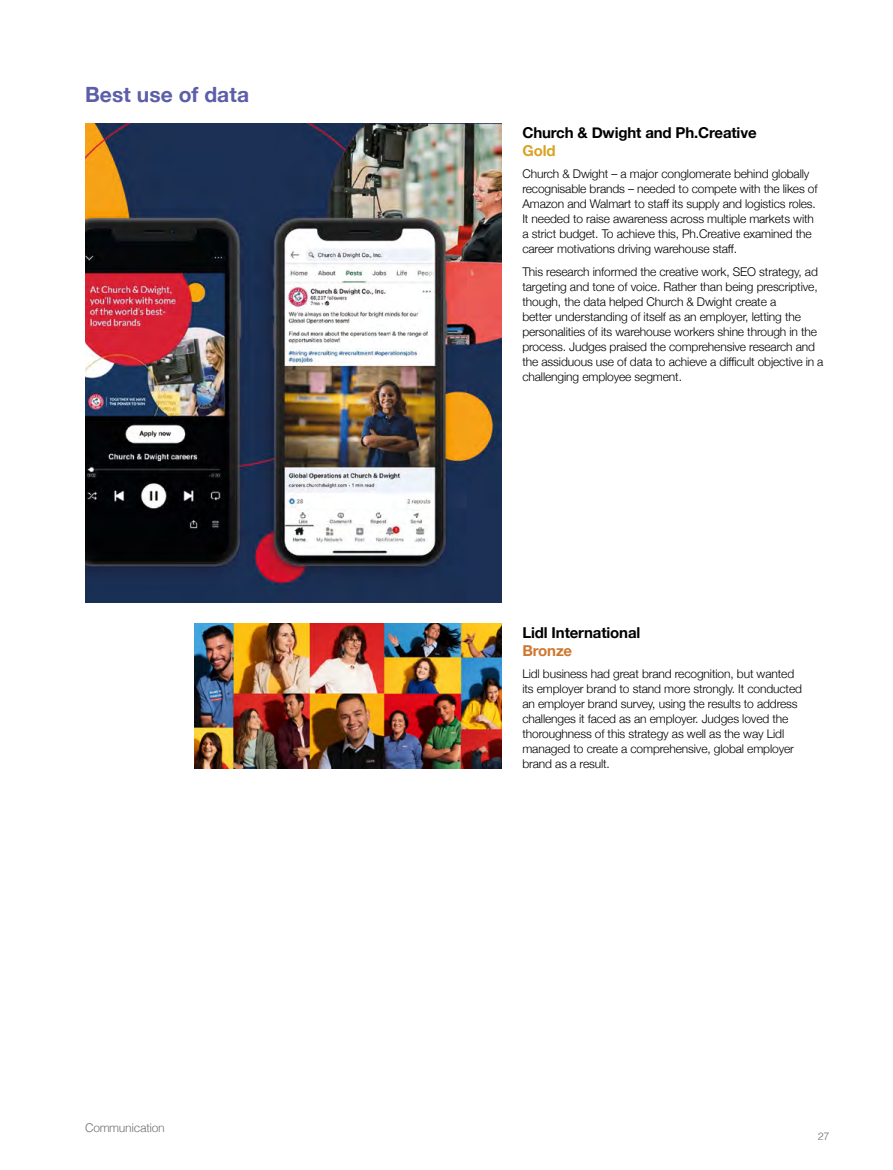
<style>
.page{position:relative;width:893px;height:1170px;background:#fff}
.page>*{position:absolute;margin:0;border:0;box-sizing:border-box;transform-origin:0 0}
.t1{font:700 21px "Helvetica Neue";letter-spacing:.005em;color:#5c5ea7}
.t2{font:700 15px "Helvetica Neue";letter-spacing:-.01em;color:#000}
.t3{font:700 15px "Helvetica Neue";letter-spacing:-.01em;color:#ce7730}
.t4{font:700 15px "Helvetica Neue";color:#d7a320}
.t5{font:300 12px/15px "Helvetica Neue";letter-spacing:-.01em;color:#000}
.t6{font:300 12px "Helvetica";letter-spacing:-.03em;color:#706f6f}
.t7{font:300 10.5px "Helvetica";color:#706f6f}
</style>
<div class="page">
<img style="left:85px;top:123px;width:416px;height:479px">
<img style="left:194px;top:623px;width:307px;height:145px">
<h1 class="t1" style="left:85px;top:78px;width:166px">Best use of data</h1>
<p class="t6" style="left:85px;top:1117px;width:81px">Communication</p>
<p class="t2" style="left:522px;top:121px;width:236px">Church &amp; Dwight and Ph.Creative</p>
<p class="t4" style="left:522px;top:139px;width:35px">Gold</p>
<p class="t5" style="left:522px;top:165px;width:297px">Church &amp; Dwight – a major conglomerate behind globally recognisable brands – needed to compete with the likes of Amazon and Walmart to staff its supply and logistics roles.<br>It needed to raise awareness across multiple markets with a strict budget. To achieve this, Ph.Creative examined the career motivations driving warehouse staff.</p>
<p class="t5" style="left:522px;top:264px;width:303px">This research informed the creative work, SEO strategy, ad targeting and tone of voice. Rather than being prescriptive, though, the data helped Church &amp; Dwight create a<br>better understanding of itself as an employer, letting the personalities of its warehouse workers shine through in the process. Judges praised the comprehensive research and the assiduous use of data to achieve a difficult objective in a challenging employee segment.</p>
<p class="t2" style="left:522px;top:620px;width:119px">Lidl International</p>
<p class="t3" style="left:522px;top:638px;width:51px">Bronze</p>
<p class="t5" style="left:522px;top:665px;width:281px">Lidl business had great brand recognition, but wanted its employer brand to stand more strongly. It conducted an employer brand survey, using the results to address challenges it faced as an employer. Judges loved the thoroughness of this strategy as well as the way Lidl managed to create a comprehensive, global employer brand as a result.</p>
<p class="t7" style="left:818px;top:1127px;width:13px">27</p>
</div>
